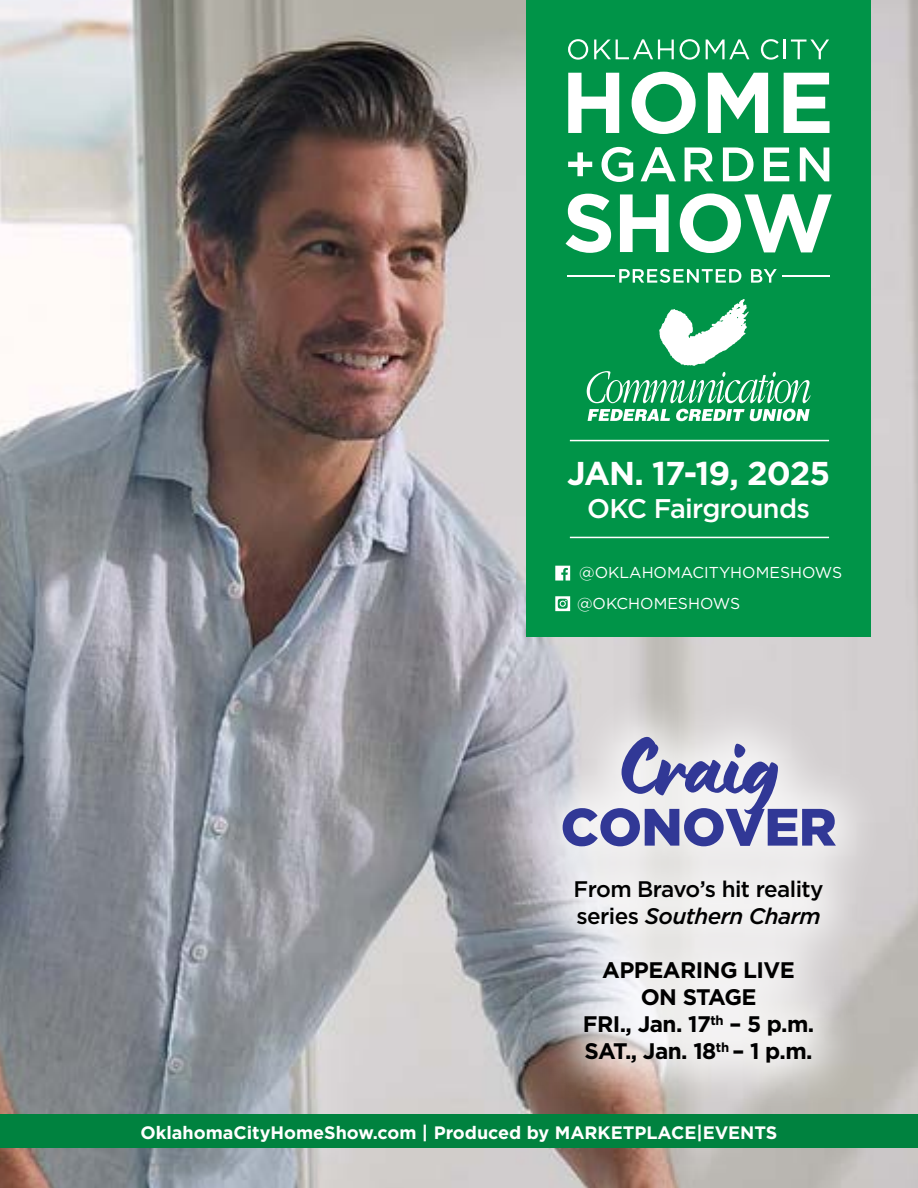
<style>
.page{position:relative;width:918px;height:1188px;background:#fff}
.page>*{position:absolute;margin:0;border:0;box-sizing:border-box;transform-origin:0 0}
.t1{font:93.9px "Lumios Brush";letter-spacing:-.025em;color:#313896}
.t2{font:900 52.5px "Gotham";letter-spacing:-.01em;color:#313896}
.t3{font:700 33px "Gotham";letter-spacing:-.025em;color:#fff}
.t4{font:500 27px "Gotham";letter-spacing:-.025em;color:#fff}
.t5{font:700 22.5px/27px "Gotham";letter-spacing:-.025em;color:#000;text-align:center}
.t6{font:500 22.5px/27px "Gotham";letter-spacing:-.025em;color:#000}
.t7{font:700 18px "Gotham";color:#fff}
.t8{font:15.75px/30.6px "Gotham";color:#fff}
.s1{font-style:italic}
</style>
<div class="page">
<img style="left:0;top:0;width:918px;height:1188px">
<div style="left:526px;top:0;width:345px;height:636px;background:#009448"></div>
<svg style="left:568px;top:39px;width:20px;height:21px"></svg>
<svg style="left:594px;top:39px;width:80px;height:20px"></svg>
<svg style="left:680px;top:39px;width:20px;height:21px"></svg>
<svg style="left:706px;top:39px;width:43px;height:20px"></svg>
<svg style="left:761px;top:39px;width:68px;height:21px"></svg>
<svg style="left:568px;top:73px;width:51px;height:60px"></svg>
<svg style="left:632px;top:72px;width:64px;height:62px"></svg>
<svg style="left:708px;top:73px;width:60px;height:60px"></svg>
<svg style="left:784px;top:73px;width:46px;height:60px"></svg>
<svg style="left:568px;top:152px;width:24px;height:24px"></svg>
<svg style="left:602px;top:147px;width:31px;height:35px"></svg>
<svg style="left:641px;top:147px;width:35px;height:34px"></svg>
<svg style="left:685px;top:147px;width:28px;height:34px"></svg>
<svg style="left:723px;top:147px;width:31px;height:34px"></svg>
<svg style="left:764px;top:147px;width:25px;height:34px"></svg>
<svg style="left:800px;top:147px;width:29px;height:34px"></svg>
<svg style="left:566px;top:194px;width:45px;height:59px"></svg>
<svg style="left:620px;top:194px;width:49px;height:58px"></svg>
<svg style="left:680px;top:193px;width:152px;height:60px"></svg>
<svg style="left:587px;top:299px;width:224px;height:104px"></svg>
<svg style="left:588px;top:409px;width:82px;height:12px"></svg>
<svg style="left:676px;top:409px;width:134px;height:12px"></svg>
<svg style="left:619px;top:269px;width:122px;height:14px"></svg>
<svg style="left:751px;top:269px;width:26px;height:14px"></svg>
<hr style="left:568px;top:275px;width:47px;height:1px;background:#fff">
<hr style="left:782px;top:275px;width:48px;height:1px;background:#fff">
<svg style="left:555px;top:566px;width:15px;height:15px"></svg>
<svg style="left:555px;top:596px;width:15px;height:15px"></svg>
<hr style="left:570px;top:440px;width:259px;height:1px;background:#fff">
<hr style="left:570px;top:537px;width:259px;height:1px;background:#fff">
<div style="left:0;top:1114px;width:918px;height:34px;background:#00823f"></div>
<div style="left:513px;top:686px;width:372px;height:426px;background:#fff;opacity:.75"></div>
<h3 class="t3" style="left:567px;top:452px;width:265px">JAN. 17-19, 2025</h3>
<p class="t4" style="left:587px;top:491px;width:224px">OKC Fairgrounds</p>
<p class="t8" style="left:577px;top:557px;width:267px">@OKLAHOMACITYHOMESHOWS @OKCHOMESHOWS</p>
<h1 class="t1" style="left:616px;top:701px;width:167px">Craig</h1>
<h2 class="t2" style="left:561px;top:797px;width:277px">CONOVER</h2>
<p class="t6" style="left:574px;top:875px;width:252px">From Bravo’s hit reality series <span class="s1">Southern Charm</span></p>
<p class="t5" style="left:583px;top:957px;width:233px">APPEARING LIVE<br>ON STAGE<br>FRI., Jan. 17<sup>th</sup> – 5 p.m.<br>SAT., Jan. 18<sup>th</sup> – 1 p.m.</p>
<p class="t7" style="left:141px;top:1120px;width:638px">OklahomaCityHomeShow.com | Produced by MARKETPLACE|EVENTS</p>
</div>
